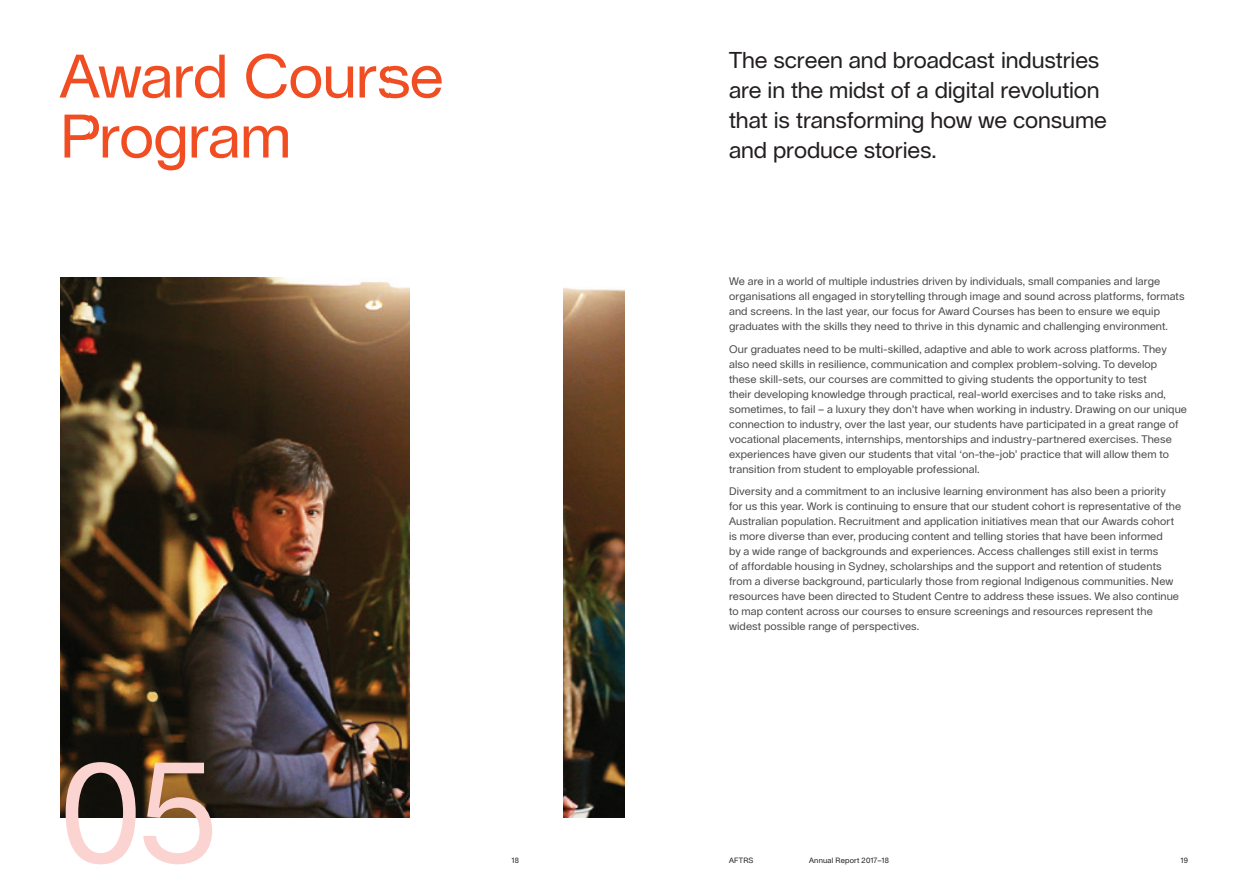
<style>
.page{position:relative;width:1248px;height:886px;background:#fff}
.page>*{position:absolute;margin:0;border:0;box-sizing:border-box;transform-origin:0 0}
.Section_Numbering{font:140px "Lausanne";color:#fbd3d1}
.Section_Head{font:60px/60px "Lausanne";letter-spacing:-.015em;color:#f04d22}
.H2_Intro_Copy{font:22.5px/30px "Lausanne";letter-spacing:-.005em;color:#231f20}
.Body{font:10.75px/15px "Lausanne";letter-spacing:.01em;color:#4b4c4d}
.t1{font:7.5px "Lausanne";letter-spacing:.02em;color:#231f20}
.s1{font-family:"Lausanne AFTR Sv"}
</style>
<div class="page">
<img style="left:60px;top:278px;width:350px;height:539px">
<img style="left:564px;top:288px;width:60px;height:529px">
<p class="Section_Head" style="left:60px;top:45px;width:385px">Award Cour<span class="s1">s</span>e<br><span class="s1">P</span>rogram</p>
<p class="Section_Numbering" style="left:60px;top:728px;width:160px">05</p>
<p class="H2_Intro_Copy" style="left:729px;top:44px;width:379px">The screen and broadcast industries are in the midst of a digital revolution that is transforming how we consume and produce stories.</p>
<p class="Body" style="left:729px;top:273px;width:457px">We are in a world of multiple industries driven by individuals, small companies and large organisations all engaged in storytelling through image and sound across platforms, formats and screens. In the last year, our focus for Award Courses has been to ensure we equip graduates with the skills they need to thrive in this dynamic and challenging environment.</p>
<p class="Body" style="left:729px;top:341px;width:459px">Our graduates need to be multi-skilled, adaptive and able to work across platforms. They also need skills in resilience, communication and complex problem-solving. To develop these skill-sets, our courses are committed to giving students the opportunity to test<br>their developing knowledge through practical, real-world exercises and to take risks and, sometimes, to fail – a luxury they don’t have when working in industry. Drawing on our unique connection to industry, over the last year, our students have participated in a great range of vocational placements, internships, mentorships and industry-partnered exercises. These experiences have given our students that vital ‘on-the-job’ practice that will allow them to transition from student to employable professional.</p>
<p class="Body" style="left:729px;top:483px;width:453px">Diversity and a commitment to an inclusive learning environment has also been a priority for us this year. Work is continuing to ensure that our student cohort is representative of the Australian population. Recruitment and application initiatives mean that our Awards cohort is more diverse than ever, producing content and telling stories that have been informed<br>by a wide range of backgrounds and experiences. Access challenges still exist in terms<br>of affordable housing in Sydney, scholarships and the support and retention of students from a diverse background, particularly those from regional Indigenous communities. New resources have been directed to Student Centre to address these issues. We also continue to map content across our courses to ensure screenings and resources represent the widest possible range of perspectives.</p>
<p class="t1" style="left:511px;top:855px;width:9px">18</p>
<p class="t1" style="left:729px;top:855px;width:26px">AFTRS</p>
<p class="t1" style="left:809px;top:855px;width:81px">Annual Report 2017–18</p>
<p class="t1" style="left:1180px;top:855px;width:9px">19</p>
</div>
